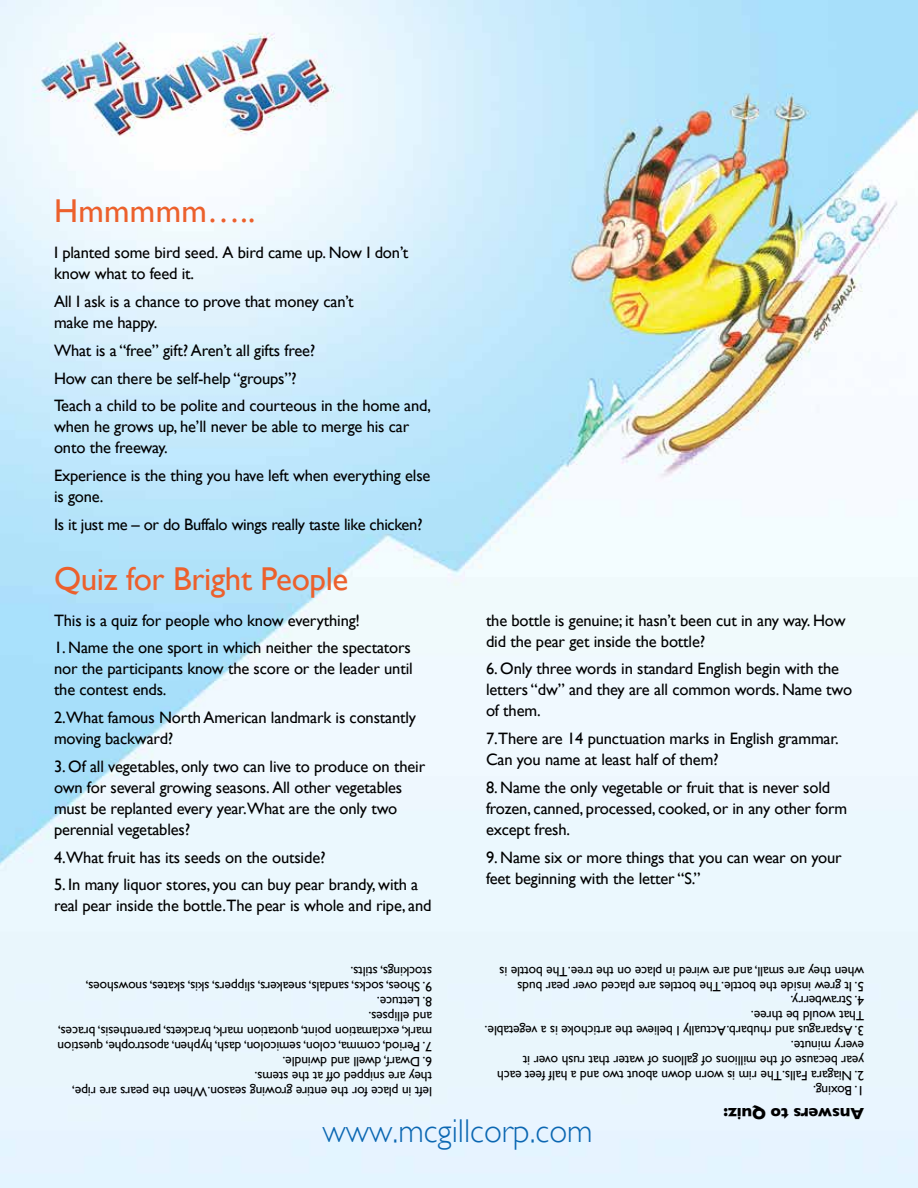
<style>
.page{position:relative;width:918px;height:1188px;background:#fff}
.page>*{position:absolute;margin:0;border:0;box-sizing:border-box;transform-origin:0 0}
.t1{font:33px "Gill Sans";letter-spacing:-.01em;color:#ec602c}
.t2{font:300 33px "Gill Sans";color:#0b67b2}
.t3{font:16.5px/21px "Gill Sans";letter-spacing:-.01em;color:#000}
.t4{font:700 16.5px "Gill Sans";letter-spacing:-.01em;color:#000}
.t5{font:13.5px/15px "Gill Sans";letter-spacing:-.01em;color:#000}
</style>
<div class="page">
<img style="left:0;top:0;width:918px;height:1188px">
<h1 class="t1" style="left:54px;top:192px;width:203px">Hmmmmm…..</h1>
<p class="t3" style="left:54px;top:242px;width:356px">I planted some bird seed. A bird came up. Now I don’t know what to feed it.</p>
<p class="t3" style="left:54px;top:291px;width:301px">All I ask is a chance to prove that money can’t make me happy.</p>
<p class="t3" style="left:54px;top:336px;width:379px;line-height:27.8px">What is a “free” gift? Aren’t all gifts free?<br>How can there be self-help “groups”?<br>Teach a child to be polite and courteous in the home and,</p>
<p class="t3" style="left:54px;top:416px;width:357px">when he grows up, he’ll never be able to merge his car onto the freeway.</p>
<p class="t3" style="left:54px;top:465px;width:378px">Experience is the thing you have left when everything else is gone.</p>
<p class="t3" style="left:54px;top:514px;width:370px">Is it just me – or do Buffalo wings really taste like chicken?</p>
<h1 class="t1" style="left:54px;top:559px;width:296px">Quiz for Bright People</h1>
<p class="t3" style="left:54px;top:609px;width:308px">This is a quiz for people who know everything!</p>
<p class="t3" style="left:54px;top:637px;width:360px;text-align:justify">1. Name the one sport in which neither the spectators nor the participants know the score or the leader until the contest ends.</p>
<p class="t3" style="left:54px;top:707px;width:364px">2.What famous North American landmark is constantly moving backward?</p>
<p class="t3" style="left:54px;top:756px;width:373px">3. Of all vegetables, only two can live to produce on their own for several growing seasons. All other vegetables must be replanted every year.What are the only two perennial vegetables?</p>
<p class="t3" style="left:54px;top:846px;width:273px">4.What fruit has its seeds on the outside?</p>
<p class="t3" style="left:54px;top:874px;width:379px">5. In many liquor stores, you can buy pear brandy, with a real pear inside the bottle.The pear is whole and ripe, and</p>
<p class="t5" style="left:432px;top:994px;width:348px;rotate:-180deg">9. Shoes, socks, sandals, sneakers, slippers, skis, skates, snowshoes, stockings, stilts.</p>
<p class="t5" style="left:432px;top:1009px;width:57px;rotate:-180deg">8. Lettuce.</p>
<p class="t5" style="left:432px;top:1054px;width:376px;text-align:justify;rotate:-180deg">7. Period, comma, colon, semicolon, dash, hyphen, apostrophe, question mark, exclamation point, quotation mark, brackets, parenthesis, braces, and ellipses.</p>
<p class="t5" style="left:432px;top:1069px;width:151px;rotate:-180deg">6. Dwarf, dwell and dwindle.</p>
<p class="t5" style="left:432px;top:1099px;width:362px;rotate:-180deg">left in place for the entire growing season.When the pears are ripe, they are snipped off at the stems.</p>
<p class="t3" style="left:486px;top:609px;width:361px">the bottle is genuine; it hasn’t been cut in any way. How did the pear get inside the bottle?</p>
<p class="t3" style="left:486px;top:658px;width:368px">6. Only three words in standard English begin with the letters “dw” and they are all common words. Name two of them.</p>
<p class="t3" style="left:486px;top:728px;width:354px">7.There are 14 punctuation marks in English grammar.<br>Can you name at least half of them?</p>
<p class="t3" style="left:486px;top:777px;width:363px">8. Name the only vegetable or fruit that is never sold frozen, canned, processed, cooked, or in any other form except fresh.</p>
<p class="t3" style="left:486px;top:846px;width:357px">9. Name six or more things that you can wear on your feet beginning with the letter “S.”</p>
<p class="t5" style="left:864px;top:994px;width:366px;rotate:-180deg">5. It grew inside the bottle.The bottles are placed over pear buds when they are small, and are wired in place on the tree.The bottle is</p>
<p class="t5" style="left:864px;top:1009px;width:75px;rotate:-180deg">4. Strawberry.</p>
<p class="t5" style="left:864px;top:1039px;width:381px;rotate:-180deg">3. Asparagus and rhubarb.Actually I believe the artichoke is a vegetable.<br>That would be three.</p>
<p class="t5" style="left:864px;top:1084px;width:368px;rotate:-180deg">2. Niagara Falls.The rim is worn down about two and a half feet each year because of the millions of gallons of water that rush over it every minute.</p>
<p class="t5" style="left:864px;top:1099px;width:52px;rotate:-180deg">1. Boxing.</p>
<h1 class="t2" style="left:322px;top:1112px;width:272px">www.mcgillcorp.com</h1>
<p class="t4" style="left:864px;top:1123px;width:142px;rotate:-180deg">Answers to Quiz:</p>
</div>
